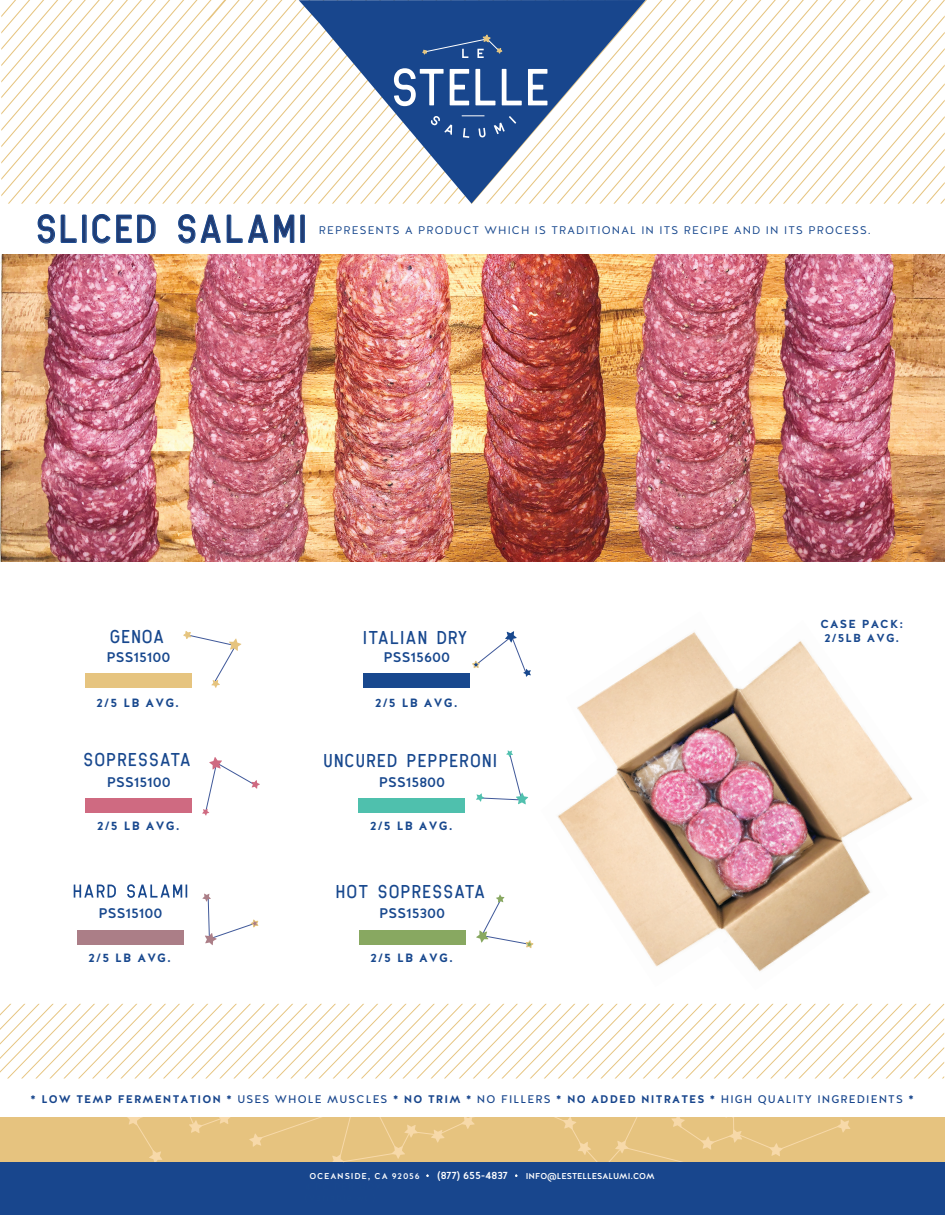
<style>
.page{position:relative;width:945px;height:1215px;background:#fff}
.page>*{position:absolute;margin:0;border:0;box-sizing:border-box;transform-origin:0 0}
.t1{font:28.2px "Antone DEMO";letter-spacing:.1em;color:#203b72}
.t2{font:500 13.95px "Halis GR";color:#18488e}
.t3{font:13.5px "Antone DEMO";letter-spacing:.1em;color:#18488e}
.t4{font:700 12px "Halis GR";letter-spacing:.1em;color:#18488e}
.t5{font:700 11.7px/14px "Halis GR";letter-spacing:.1em;color:#18488e;text-align:center}
.t6{font:700 11.1px "Halis GR";letter-spacing:.1em;color:#18468d}
.t7{font:11.1px "Halis GR";letter-spacing:.1em;color:#18488e}
.t8{font:500 10.5px "Halis GR";color:#fff}
.t9{font:500 8.4px "Halis GR";color:#fff}
.t10{font:500 8.4px "Halis GR";letter-spacing:.1em;color:#fff}
.s1{font-weight:400}
</style>
<div class="page">
<svg style="left:0;top:1004px;width:944px;height:74px"></svg>
<div style="left:0;top:1162px;width:945px;height:53px;background:#18468d"></div>
<div style="left:0;top:1117px;width:945px;height:45px;background:#e6c37f"></div>
<svg style="left:554px;top:1117px;width:296px;height:45px"></svg>
<svg style="left:249px;top:1117px;width:226px;height:45px"></svg>
<svg style="left:127px;top:1117px;width:35px;height:45px"></svg>
<svg style="left:189px;top:1117px;width:41px;height:16px"></svg>
<img style="left:0;top:254px;width:945px;height:307px">
<div style="left:85px;top:673px;width:107px;height:15px;background:#e6c47f"></div>
<svg style="left:184px;top:631px;width:57px;height:57px"></svg>
<div style="left:86px;top:798px;width:106px;height:15px;background:#cf6a81"></div>
<svg style="left:202px;top:757px;width:58px;height:59px"></svg>
<svg style="left:74px;top:885px;width:42px;height:13px"></svg>
<svg style="left:127px;top:884px;width:60px;height:14px"></svg>
<div style="left:77px;top:930px;width:107px;height:14px;background:#ab7e87"></div>
<svg style="left:202px;top:894px;width:56px;height:51px"></svg>
<div style="left:364px;top:673px;width:106px;height:15px;background:#18488e"></div>
<svg style="left:473px;top:631px;width:58px;height:46px"></svg>
<div style="left:359px;top:798px;width:106px;height:15px;background:#4fc0ad"></div>
<svg style="left:476px;top:750px;width:52px;height:54px"></svg>
<div style="left:359px;top:930px;width:106px;height:15px;background:#88a861"></div>
<svg style="left:476px;top:894px;width:57px;height:54px"></svg>
<svg style="left:1px;top:0;width:944px;height:204px"></svg>
<svg style="left:38px;top:214px;width:17px;height:29px"></svg>
<svg style="left:61px;top:215px;width:26px;height:28px"></svg>
<svg style="left:93px;top:214px;width:17px;height:29px"></svg>
<svg style="left:116px;top:215px;width:39px;height:28px"></svg>
<svg style="left:178px;top:214px;width:17px;height:29px"></svg>
<svg style="left:201px;top:215px;width:20px;height:28px"></svg>
<svg style="left:227px;top:215px;width:41px;height:28px"></svg>
<svg style="left:274px;top:215px;width:20px;height:28px"></svg>
<svg style="left:300px;top:215px;width:5px;height:28px"></svg>
<img style="left:557px;top:632px;width:356px;height:340px">
<h1 class="t1" style="left:38px;top:213px;width:272px">SLICED SALAMI</h1>
<p class="t7" style="left:319px;top:223px;width:554px">REPRESENTS A PRODUCT WHICH IS TRADITIONAL IN ITS RECIPE AND IN ITS PROCESS.</p>
<p class="t3" style="left:111px;top:629px;width:56px">GENOA</p>
<p class="t2" style="left:107px;top:648px;width:65px">PSS15100</p>
<p class="t3" style="left:364px;top:630px;width:106px">ITALIAN DRY</p>
<p class="t2" style="left:384px;top:648px;width:68px">PSS15600</p>
<p class="t5" style="left:820px;top:617px;width:84px">CASE PACK:<br>2/5LB AVG.</p>
<p class="t4" style="left:97px;top:695px;width:84px">2/5 LB AVG.</p>
<p class="t4" style="left:375px;top:695px;width:84px">2/5 LB AVG.</p>
<p class="t3" style="left:85px;top:752px;width:109px">SOPRESSATA</p>
<p class="t2" style="left:107px;top:773px;width:65px">PSS15100</p>
<p class="t3" style="left:325px;top:753px;width:175px">UNCURED PEPPERONI</p>
<p class="t2" style="left:379px;top:773px;width:68px">PSS15800</p>
<p class="t4" style="left:97px;top:818px;width:84px">2/5 LB AVG.</p>
<p class="t4" style="left:370px;top:818px;width:84px">2/5 LB AVG.</p>
<p class="t3" style="left:337px;top:884px;width:151px">HOT SOPRESSATA</p>
<p class="t2" style="left:98px;top:905px;width:65px">PSS15100</p>
<p class="t2" style="left:379px;top:904px;width:68px">PSS15300</p>
<p class="t4" style="left:89px;top:950px;width:84px">2/5 LB AVG.</p>
<p class="t4" style="left:370px;top:950px;width:84px">2/5 LB AVG.</p>
<p class="t6" style="left:31px;top:1092px;width:885px">* LOW TEMP FERMENTATION * <span class="s1">USES WHOLE MUSCLES</span> * NO TRIM * <span class="s1">NO FILLERS</span> * NO ADDED NITRATES * <span class="s1">HIGH QUALITY INGREDIENTS</span> *</p>
<p class="t10" style="left:310px;top:1171px;width:112px">OCEANSIDE, CA 92056</p>
<p class="t8" style="left:438px;top:1169px;width:72px">(877) 655-4837</p>
<p class="t9" style="left:526px;top:1171px;width:130px">INFO@LESTELLESALUMI.COM</p>
</div>
